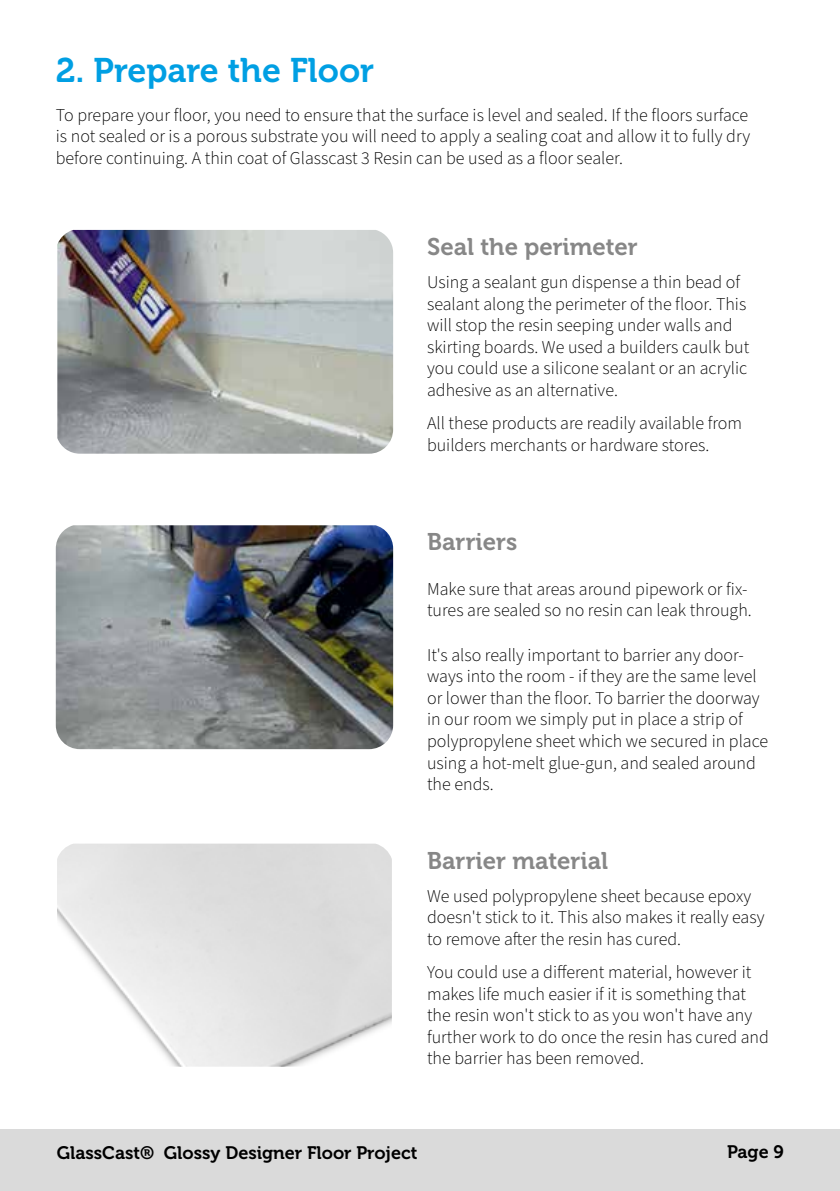
<style>
.page{position:relative;width:840px;height:1191px;background:#fff}
.page>*{position:absolute;margin:0;border:0;box-sizing:border-box;transform-origin:0 0}
.t1{font:34px "Museo 700";color:#009fe3}
.t2{font:24px "Museo 700";color:#878787}
.t3{font:300 18px/21.6px "Source Sans Pro";color:#000}
.t4{font:18px "Museo 700";color:#000}
</style>
<div class="page">
<div style="left:0;top:1129px;width:839px;height:62px;background:#dadada"></div>
<img style="left:57px;top:230px;width:336px;height:224px">
<img style="left:56px;top:525px;width:337px;height:224px">
<img style="left:57px;top:843px;width:334px;height:223px">
<h1 class="t1" style="left:56px;top:52px;width:320px">2. Prepare the Floor</h1>
<p class="t3" style="left:56px;top:105px;width:695px;text-align:justify">To prepare your floor, you need to ensure that the surface is level and sealed. If the floors surface is not sealed or is a porous substrate you will need to apply a sealing coat and allow it to fully dry before continuing. A thin coat of Glasscast 3 Resin can be used as a floor sealer.</p>
<h2 class="t2" style="left:427px;top:233px;width:212px">Seal the perimeter</h2>
<p class="t3" style="left:427px;top:272px;width:323px">Using a sealant gun dispense a thin bead of sealant along the perimeter of the floor. This will stop the resin seeping under walls and skirting boards. We used a builders caulk but you could use a silicone sealant or an acrylic adhesive as an alternative.</p>
<p class="t3" style="left:427px;top:413px;width:316px">All these products are readily available from builders merchants or hardware stores.</p>
<h2 class="t2" style="left:427px;top:529px;width:92px">Barriers</h2>
<p class="t3" style="left:427px;top:578px;width:326px">Make sure that areas around pipework or fix&shy;tures are sealed so no resin can leak through.</p>
<p class="t3" style="left:427px;top:644px;width:342px">It's also really important to barrier any door&shy;ways into the room - if they are the same level or lower than the floor. To barrier the doorway in our room we simply put in place a strip of polypropylene sheet which we secured in place using a hot-melt glue-gun, and sealed around the ends.</p>
<h2 class="t2" style="left:427px;top:847px;width:182px">Barrier material</h2>
<p class="t3" style="left:427px;top:885px;width:339px">We used polypropylene sheet because epoxy doesn't stick to it. This also makes it really easy to remove after the resin has cured.</p>
<p class="t3" style="left:427px;top:961px;width:343px">You could use a different material, however it makes life much easier if it is something that the resin won't stick to as you won't have any further work to do once the resin has cured and the barrier has been removed.</p>
<p class="t4" style="left:57px;top:1142px;width:362px">GlassCast® Glossy Designer Floor Project</p>
<p class="t4" style="left:726px;top:1141px;width:58px">Page 9</p>
</div>
